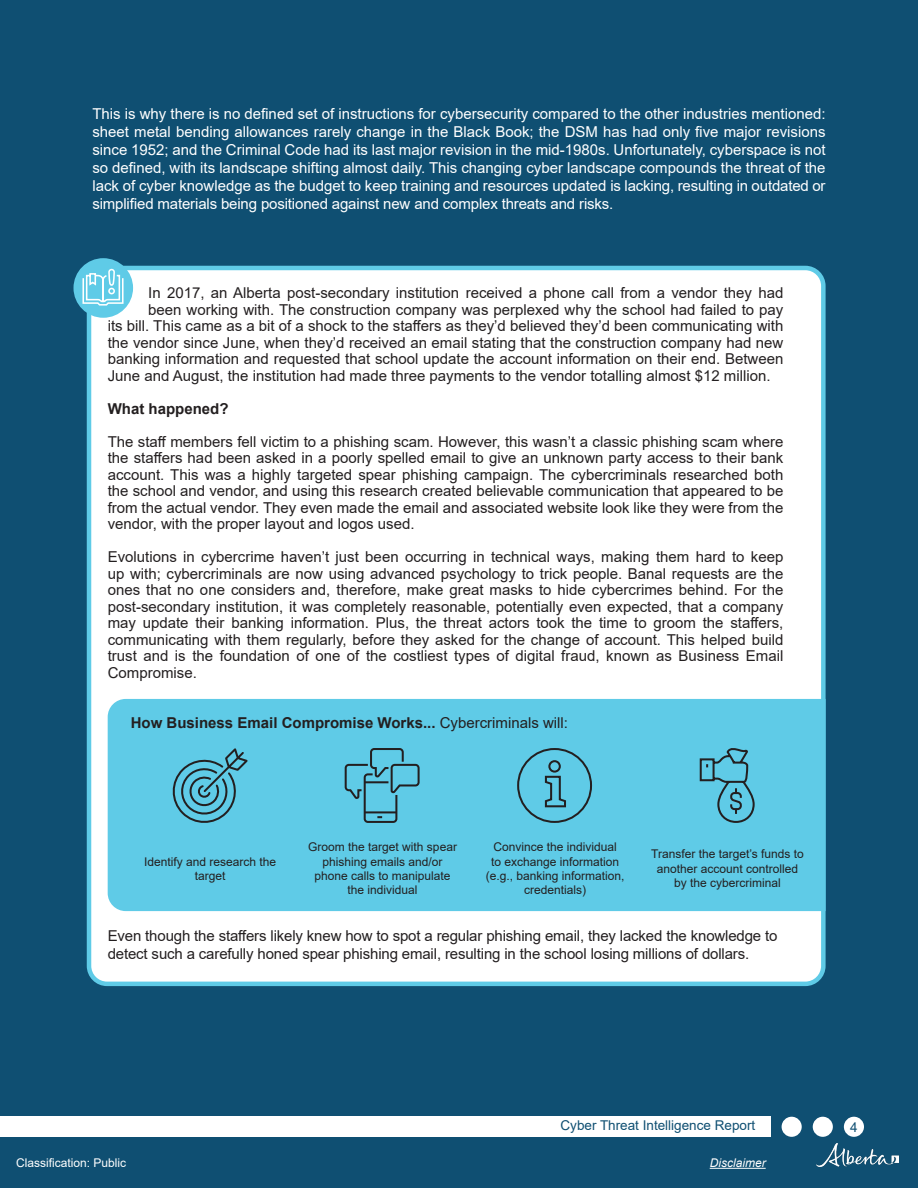
<style>
.page{position:relative;width:918px;height:1188px;background:#0f4f72}
.page>*{position:absolute;margin:0;border:0;box-sizing:border-box;transform-origin:0 0}
.Table_Interior{font:15px/16.5px "Arial";color:#231f20;text-align:justify}
.t1{font:15px/18px "Arial";letter-spacing:-.01em;color:#fff;text-align:justify}
.Table_Interior-2{font:700 15px "Arial";color:#231f20}
.t2{font:13.5px "Arial";color:#0f4f72}
.t3{font:12px/14.4px "Arial";color:#231f20;text-align:center}
.t4{font:12px "Arial";color:#fff}
.t5{font:italic 12px "Arial";color:#fff}
.s1{font-weight:400}
</style>
<div class="page">
<div style="left:844px;top:1117px;width:20px;height:20px;background:#fff;border-radius:50%"></div>
<div style="left:0;top:1117px;width:771px;height:20px;background:#fff"></div>
<div style="left:813px;top:1117px;width:20px;height:20px;background:#fff;border-radius:50%"></div>
<div style="left:782px;top:1117px;width:20px;height:20px;background:#fff;border-radius:50%"></div>
<img style="left:817px;top:1143px;width:82px;height:23px">
<hr style="left:710px;top:1168px;width:56px;height:1px;background:#fff">
<div style="left:89px;top:268px;width:734px;height:716px;background:#fff;border-radius:18px"></div>
<div style="left:87px;top:266px;width:739px;height:720px;border:4px solid #5fcbe7;border-radius:18px"></div>
<div style="left:76px;top:260px;width:55px;height:56px;background:#5fcbe7;border-radius:50%"></div>
<div style="left:74px;top:258px;width:59px;height:60px;border:4px solid #5fcbe7;border-radius:50%"></div>
<svg style="left:82px;top:268px;width:42px;height:38px"></svg>
<div style="left:108px;top:699px;width:718px;height:212px;background:#5fcbe7"></div>
<svg style="left:173px;top:748px;width:75px;height:75px;background:#53aac1"></svg>
<svg style="left:517px;top:747px;width:76px;height:76px;background:#57b4cd"></svg>
<svg style="left:700px;top:748px;width:55px;height:75px;background:#54adc4"></svg>
<svg style="left:345px;top:748px;width:76px;height:75px;background:#55b0c8"></svg>
<p class="t1" style="left:92px;top:105px;width:735px">This is why there is no defined set of instructions for cybersecurity compared to the other industries mentioned: sheet metal bending allowances rarely change in the Black Book; the DSM has had only five major revisions since 1952; and the Criminal Code had its last major revision in the mid-1980s. Unfortunately, cyberspace is not so defined, with its landscape shifting almost daily. This changing cyber landscape compounds the threat of the lack of cyber knowledge as the budget to keep training and resources updated is lacking, resulting in outdated or simplified materials being positioned against new and complex threats and risks.</p>
<p class="Table_Interior" style="left:148px;top:285px;width:637px">In 2017, an Alberta post-secondary institution received a phone call from a vendor they had</p>
<p class="Table_Interior" style="left:148px;top:301px;width:637px">been working with. The construction company was perplexed why the school had failed to pay</p>
<p class="Table_Interior" style="left:108px;top:318px;width:677px">its bill. This came as a bit of a shock to the staffers as they’d believed they’d been communicating with</p>
<p class="Table_Interior" style="left:108px;top:334px;width:677px">the vendor since June, when they’d received an email stating that the construction company had new</p>
<p class="Table_Interior" style="left:108px;top:351px;width:677px">banking information and requested that school update the account information on their end. Between</p>
<p class="Table_Interior" style="left:108px;top:367px;width:664px">June and August, the institution had made three payments to the vendor totalling almost $12 million.</p>
<p class="Table_Interior-2" style="left:108px;top:398px;width:122px">What happened?</p>
<p class="Table_Interior" style="left:108px;top:433px;width:677px">The staff members fell victim to a phishing scam. However, this wasn’t a classic phishing scam where the staffers had been asked in a poorly spelled email to give an unknown party access to their bank account. This was a highly targeted spear phishing campaign. The cybercriminals researched both the school and vendor, and using this research created believable communication that appeared to be from the actual vendor. They even made the email and associated website look like they were from the vendor, with the proper layout and logos used.</p>
<p class="Table_Interior" style="left:108px;top:549px;width:677px">Evolutions in cybercrime haven’t just been occurring in technical ways, making them hard to keep up with; cybercriminals are now using advanced psychology to trick people. Banal requests are the ones that no one considers and, therefore, make great masks to hide cybercrimes behind. For the post-secondary institution, it was completely reasonable, potentially even expected, that a company may update their banking information. Plus, the threat actors took the time to groom the staffers, communicating with them regularly, before they asked for the change of account. This helped build trust and is the foundation of one of the costliest types of digital fraud, known as Business Email Compromise.</p>
<p class="Table_Interior-2" style="left:131px;top:712px;width:439px">How Business Email Compromise Works... <span class="s1">Cybercriminals will:</span></p>
<p class="t3" style="left:308px;top:840px;width:150px">Groom the target with spear phishing emails and/or phone calls to manipulate the individual</p>
<p class="Table_Interior" style="left:108px;top:927px;width:671px;line-height:18px">Even though the staffers likely knew how to spot a regular phishing email, they lacked the knowledge to detect such a carefully honed spear phishing email, resulting in the school losing millions of dollars.</p>
<p class="t3" style="left:486px;top:840px;width:140px">Convince the individual<br>to exchange information (e.g., banking information, credentials)</p>
<p class="t3" style="left:651px;top:847px;width:154px">Transfer the target’s funds to another account controlled by the cybercriminal</p>
<p class="t3" style="left:144px;top:854px;width:134px">Identify and research the target</p>
<p class="t2" style="left:561px;top:1116px;width:196px">Cyber Threat Intelligence Report</p>
<p class="t2" style="left:850px;top:1118px;width:9px">4</p>
<p class="t4" style="left:16px;top:1155px;width:112px">Classification: Public</p>
<p class="t5" style="left:710px;top:1155px;width:57px">Disclaimer</p>
</div>
